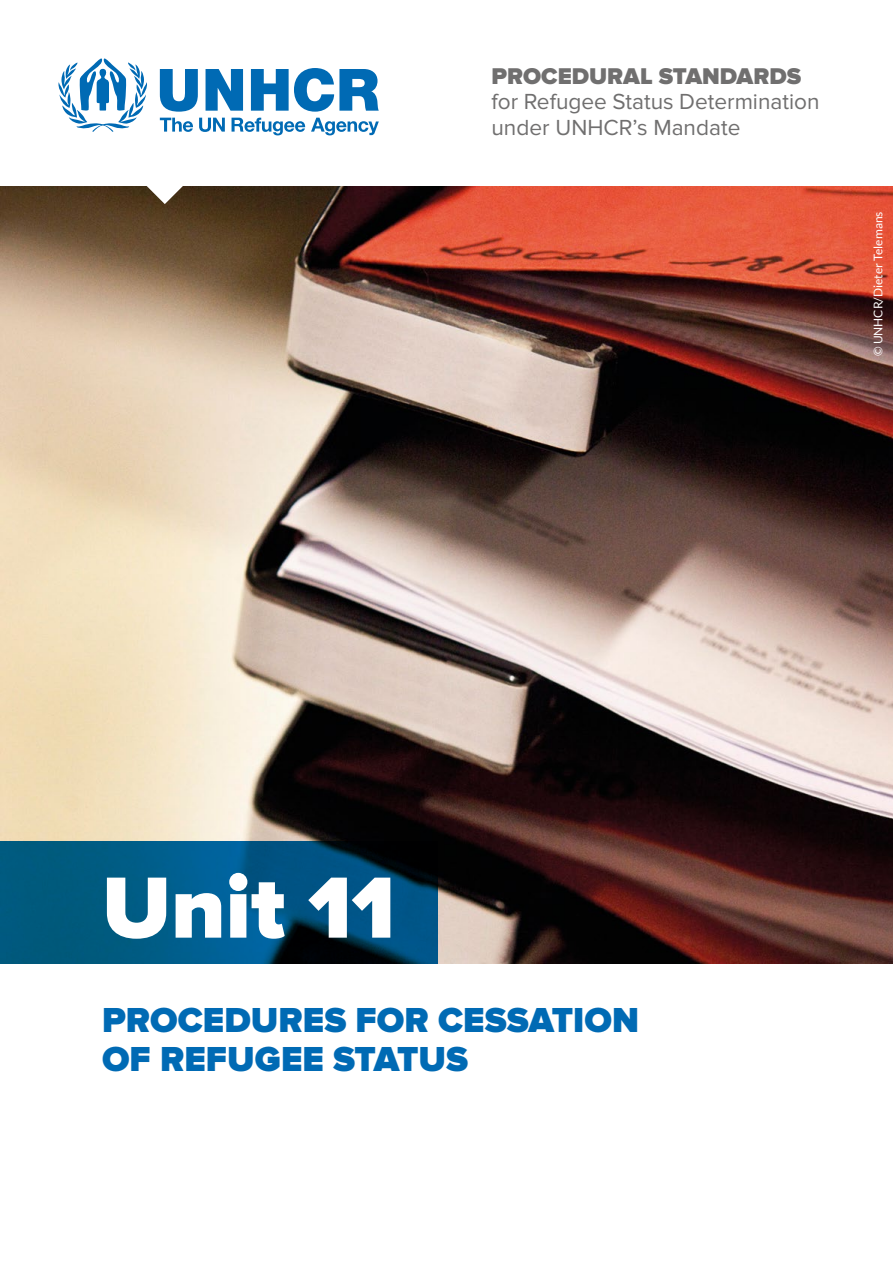
<style>
.page{position:relative;width:893px;height:1263px;background:#fff}
.page>*{position:absolute;margin:0;border:0;box-sizing:border-box;transform-origin:0 0}
.t1{font:900 90px "Proxima Nova";color:#fff}
.t2{font:900 36px/39px "Proxima Nova";color:#006ab4}
.t3{font:900 23.55px "Proxima Nova";color:#706f6f}
.t4{font:22.65px/25.7px "Proxima Nova";color:#706f6f}
.t5{font:12px "Lato";color:#fff}
</style>
<div class="page">
<img style="left:0;top:186px;width:893px;height:777px">
<svg style="left:0;top:841px;width:438px;height:122px;background:#005078"></svg>
<svg style="left:58px;top:58px;width:89px;height:74px"></svg>
<svg style="left:160px;top:69px;width:38px;height:43px"></svg>
<svg style="left:206px;top:69px;width:37px;height:42px"></svg>
<svg style="left:251px;top:68px;width:128px;height:44px"></svg>
<svg style="left:160px;top:118px;width:33px;height:14px"></svg>
<svg style="left:199px;top:118px;width:26px;height:14px"></svg>
<svg style="left:232px;top:118px;width:73px;height:17px"></svg>
<svg style="left:311px;top:118px;width:68px;height:17px"></svg>
<svg style="left:147px;top:186px;width:36px;height:18px"></svg>
<p class="t3" style="left:491px;top:62px;width:311px">PROCEDURAL STANDARDS</p>
<p class="t4" style="left:491px;top:89px;width:330px">for Refugee Status Determination under UNHCR’s Mandate</p>
<p class="t5" style="left:871px;top:356px;width:146px;rotate:-90deg">© UNHCR/Dieter Telemans</p>
<h1 class="t1" style="left:102px;top:856px;width:295px">Unit 11</h1>
<h2 class="t2" style="left:102px;top:1001px;width:538px">PROCEDURES FOR CESSATION<br>OF REFUGEE STATUS</h2>
</div>
